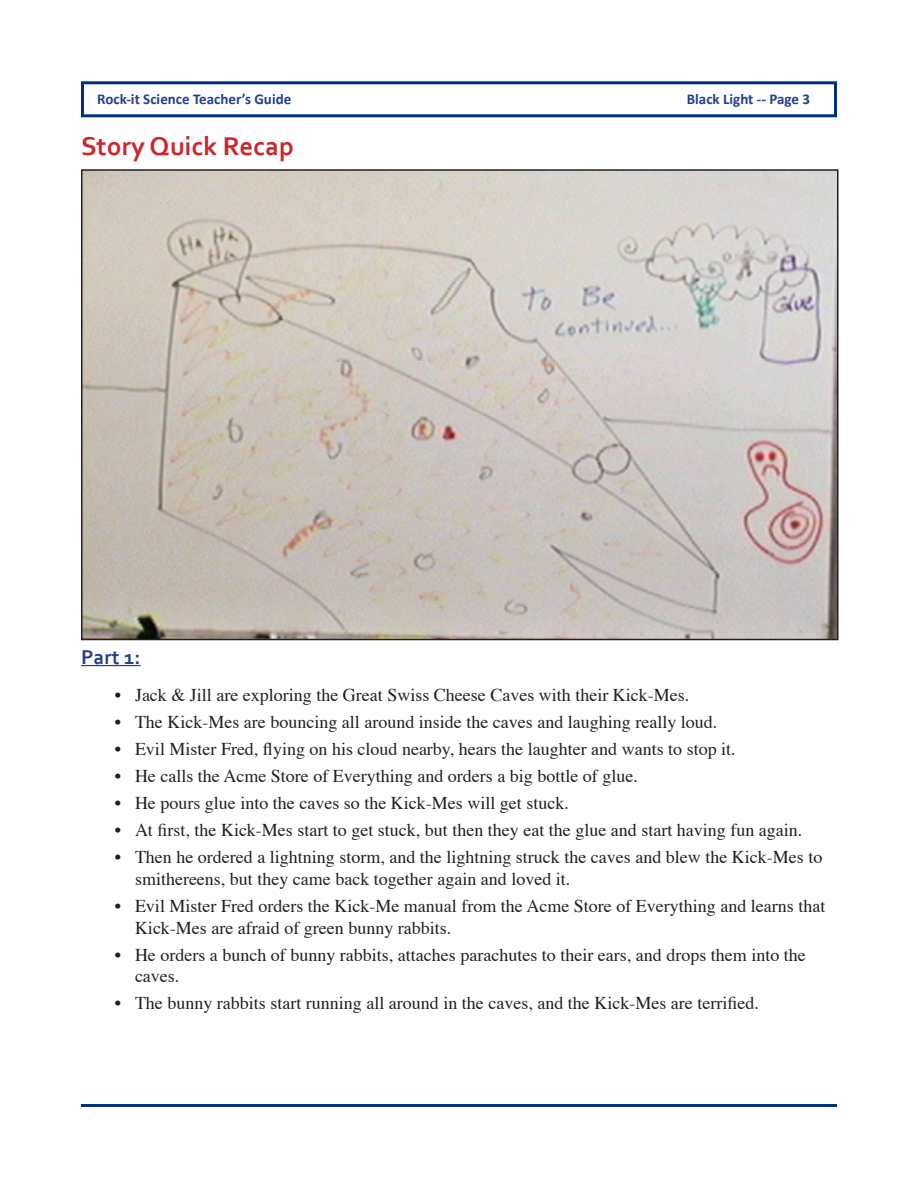
<style>
.page{position:relative;width:918px;height:1188px;background:#fff}
.page>*{position:absolute;margin:0;border:0;box-sizing:border-box;transform-origin:0 0}
.t1{font:700 27px "Corbel";color:#d1232a}
.t2{font:700 21px "Corbel";color:#253f8e}
.t3{font:18px/21.6px "Times";color:#231f20}
.t4{font:700 15px "Calibri";color:#253f8e}
</style>
<div class="page">
<div style="left:81px;top:81px;width:756px;height:36px;border:3px solid #00327b"></div>
<hr style="left:81px;top:1104px;width:756px;height:3px;background:#00327b">
<hr style="left:81px;top:665px;width:60px;height:1px;background:#253f8e">
<img style="left:84px;top:172px;width:751px;height:465px">
<div style="left:81px;top:169px;width:757px;height:471px;border:2px solid #231f20"></div>
<p class="t4" style="left:97px;top:89px;width:196px">Rock-it Science Teacher’s Guide</p>
<p class="t4" style="left:687px;top:89px;width:125px">Black Light -- Page 3</p>
<h1 class="t1" style="left:81px;top:129px;width:214px">Story Quick Recap</h1>
<p class="t2" style="left:81px;top:644px;width:61px">Part 1:</p>
<p class="t3" style="left:115px;top:683px;width:576px">• Jack &amp; Jill are exploring the Great Swiss Cheese Caves with their Kick-Mes.</p>
<p class="t3" style="left:115px;top:710px;width:604px">• The Kick-Mes are bouncing all around inside the caves and laughing really loud.</p>
<p class="t3" style="left:115px;top:737px;width:623px">• Evil Mister Fred, flying on his cloud nearby, hears the laughter and wants to stop it.</p>
<p class="t3" style="left:115px;top:764px;width:525px">• He calls the Acme Store of Everything and orders a big bottle of glue.</p>
<p class="t3" style="left:115px;top:791px;width:456px">• He pours glue into the caves so the Kick-Mes will get stuck.</p>
<p class="t3" style="left:115px;top:818px;width:689px">• At first, the Kick-Mes start to get stuck, but then they eat the glue and start having fun again.</p>
<p class="t3" style="left:135px;top:845px;width:689px;text-indent:-20px">• Then he ordered a lightning storm, and the lightning struck the caves and blew the Kick-Mes to smithereens, but they came back together again and loved it.</p>
<p class="t3" style="left:135px;top:894px;width:692px;text-indent:-20px">• Evil Mister Fred orders the Kick-Me manual from the Acme Store of Everything and learns that<br>Kick-Mes are afraid of green bunny rabbits.</p>
<p class="t3" style="left:135px;top:942px;width:672px;text-indent:-20px">• He orders a bunch of bunny rabbits, attaches parachutes to their ears, and drops them into the caves.</p>
<p class="t3" style="left:115px;top:991px;width:646px">• The bunny rabbits start running all around in the caves, and the Kick-Mes are terrified.</p>
</div>
